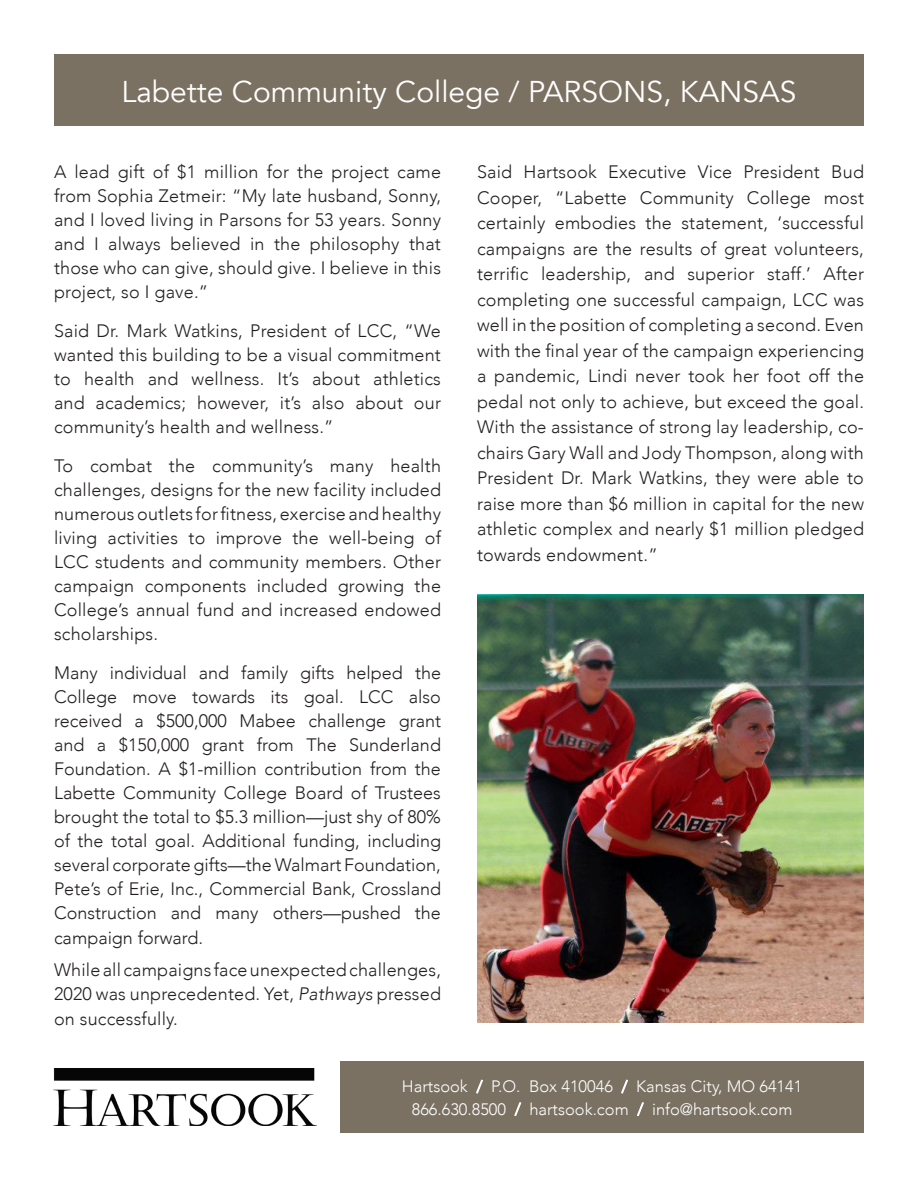
<style>
.page{position:relative;width:918px;height:1188px;background:#fff}
.page>*{position:absolute;margin:0;border:0;box-sizing:border-box;transform-origin:0 0}
.t1{font:30px "Avenir";color:#fff}
.t2{font:300 18px/24px "Avenir";letter-spacing:.01em;color:#231f20;text-align:justify}
.t3{font:300 16.5px "Avenir";color:#fff}
</style>
<div class="page">
<div style="left:340px;top:1061px;width:524px;height:72px;background:#7a7162"></div>
<div style="left:54px;top:54px;width:810px;height:72px;background:#7a7162"></div>
<img style="left:477px;top:594px;width:387px;height:428px">
<img style="left:54px;top:1069px;width:261px;height:56px">
<svg style="left:476px;top:1079px;width:7px;height:15px"></svg>
<svg style="left:621px;top:1079px;width:7px;height:15px"></svg>
<svg style="left:514px;top:1102px;width:8px;height:14px"></svg>
<svg style="left:637px;top:1102px;width:7px;height:14px"></svg>
<p class="t1" style="left:121px;top:74px;width:677px">Labette Community College / PARSONS, KANSAS</p>
<p class="t2" style="left:54px;top:159px;width:389px">A lead gift of $1 million for the project came from Sophia Zetmeir: “My late husband, Sonny, and I loved living in Parsons for 53 years. Sonny and I always believed in the philosophy that those who can give, should give. I believe in this project, so I gave.”</p>
<p class="t2" style="left:54px;top:318px;width:389px">Said Dr. Mark Watkins, President of LCC, “We wanted this building to be a visual commitment to health and wellness. It’s about athletics and academics; however, it’s also about our community’s health and wellness.”</p>
<p class="t2" style="left:54px;top:453px;width:389px">To combat the community’s many health challenges, designs for the new facility included numerous outlets for fitness, exercise and healthy living activities to improve the well-being of LCC students and community members. Other campaign components included growing the College’s annual fund and increased endowed scholarships.</p>
<p class="t2" style="left:54px;top:660px;width:389px">Many individual and family gifts helped the College move towards its goal. LCC also received a $500,000 Mabee challenge grant and a $150,000 grant from The Sunderland Foundation. A $1-million contribution from the Labette Community College Board of Trustees brought the total to $5.3 million—just shy of 80% of the total goal. Additional funding, including several corporate gifts—the Walmart Foundation, Pete’s of Erie, Inc., Commercial Bank, Crossland Construction and many others—pushed the campaign forward.</p>
<p class="t2" style="left:54px;top:957px;width:389px;line-height:24.8px">While all campaigns face unexpected challenges, 2020 was unprecedented. Yet, Pathways pressed on successfully.</p>
<p class="t2" style="left:477px;top:159px;width:389px;line-height:25.5px">Said Hartsook Executive Vice President Bud Cooper, “Labette Community College most certainly embodies the statement, ‘successful campaigns are the results of great volunteers, terrific leadership, and superior staff.’ After completing one successful campaign, LCC was well in the position of completing a second. Even with the final year of the campaign experiencing a pandemic, Lindi never took her foot off the pedal not only to achieve, but exceed the goal.<br>With the assistance of strong lay leadership, co&shy;chairs Gary Wall and Jody Thompson, along with President Dr. Mark Watkins, they were able to raise more than $6 million in capital for the new athletic complex and nearly $1 million pledged towards endowment.”</p>
<p class="t3" style="left:402px;top:1077px;width:402px">Hartsook / P.O. Box 410046 / Kansas City, MO 64141</p>
<p class="t3" style="left:412px;top:1100px;width:382px">866.630.8500 / hartsook.com / info@hartsook.com</p>
</div>
